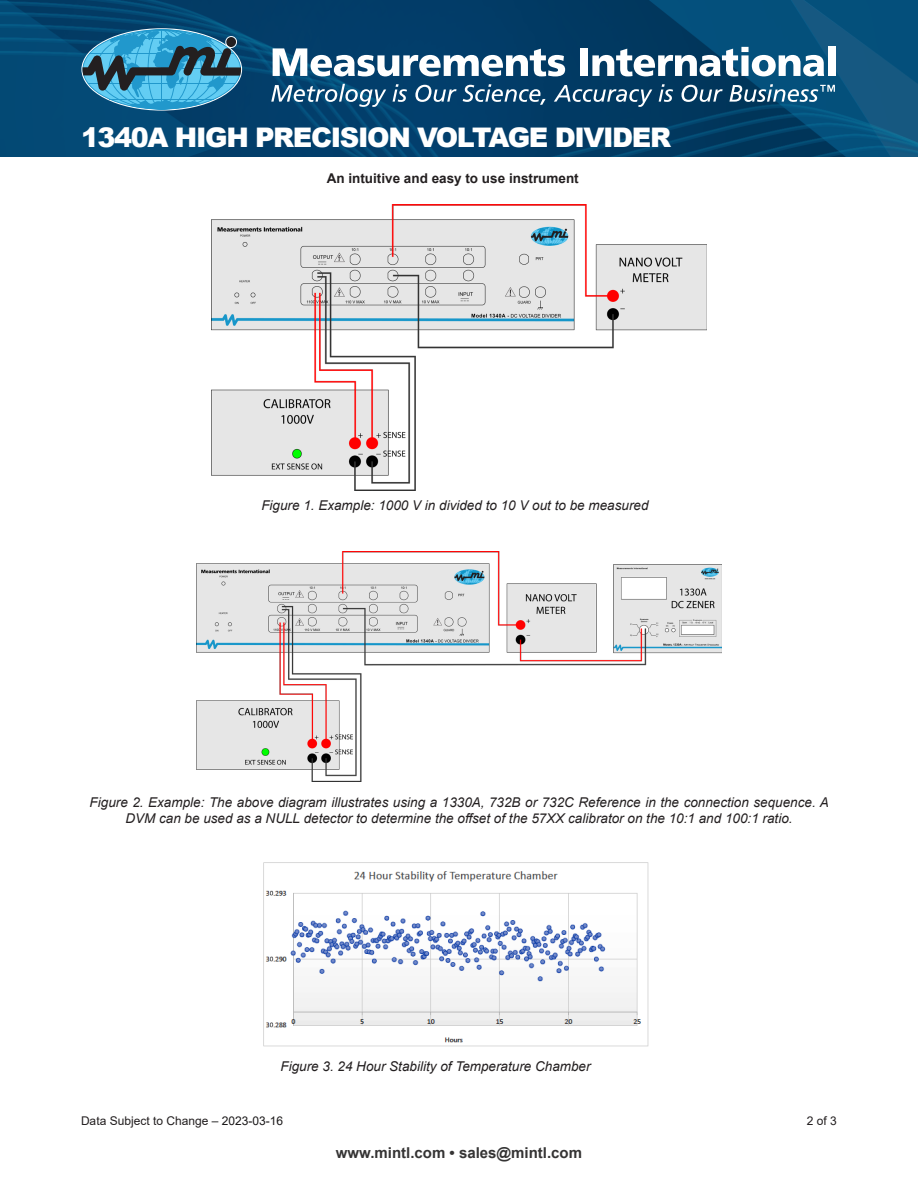
<style>
.page{position:relative;width:918px;height:1188px;background:#fff}
.page>*{position:absolute;margin:0;border:0;box-sizing:border-box;transform-origin:0 0}
.t1{font:900 27px "Arial";letter-spacing:-.05em;color:#fff}
.t2{font:700 15px "Arial";color:#353434}
.t3{font:italic 13.5px/16.2px "Arial";color:#231f20;text-align:center}
.t4{font:700 13.5px "Arial";color:#231f20}
.t5{font:12px "Arial";color:#231f20}
.s1{color:#191718}
</style>
<div class="page">
<svg style="left:0;top:0;width:918px;height:157px;background:#03436e"></svg>
<svg style="left:82px;top:29px;width:159px;height:81px;background:#3683a6"></svg>
<svg style="left:273px;top:48px;width:292px;height:28px"></svg>
<div style="left:581px;top:48px;width:7px;height:28px;background:#fff"></div>
<svg style="left:592px;top:47px;width:232px;height:29px"></svg>
<div style="left:828px;top:46px;width:7px;height:30px;background:#fff"></div>
<svg style="left:271px;top:84px;width:115px;height:23px;background:#407193"></svg>
<svg style="left:393px;top:84px;width:14px;height:18px"></svg>
<svg style="left:415px;top:85px;width:42px;height:17px"></svg>
<svg style="left:463px;top:84px;width:83px;height:21px;background:#3d6a8b"></svg>
<svg style="left:554px;top:85px;width:98px;height:22px;background:#376484"></svg>
<svg style="left:659px;top:84px;width:14px;height:18px"></svg>
<svg style="left:682px;top:85px;width:41px;height:17px"></svg>
<svg style="left:729px;top:84px;width:106px;height:18px"></svg>
<img style="left:197px;top:551px;width:524px;height:230px">
<img style="left:211px;top:205px;width:496px;height:285px">
<img style="left:263px;top:862px;width:385px;height:184px">
<p class="t1" style="left:81px;top:118px;width:592px">1340A HIGH PRECISION VOLTAGE DIVIDER</p>
<p class="t4" style="left:327px;top:169px;width:254px">An intuitive and easy to use instrument</p>
<p class="t3" style="left:261px;top:497px;width:389px">Figure 1. Example: 1000 V in divided to 10 V out to be measured</p>
<p class="t3" style="left:90px;top:794px;width:741px">Figure 2. Example: The above diagram illustrates using a 1330A, 732B or 732C Reference in the connection sequence. A<br>DVM can be used as a NULL detector to determine the offset of the 57XX calibrator on the 10:1 and 100:1 ratio.</p>
<p class="t3" style="left:281px;top:1059px;width:312px">Figure 3. 24 Hour Stability of Temperature Chamber</p>
<p class="t5" style="left:81px;top:1112px;width:204px">Data Subject to Change <span class="s1">– 2023-03-16</span></p>
<p class="t5" style="left:807px;top:1112px;width:32px">2 of 3</p>
<p class="t2" style="left:336px;top:1142px;width:248px">www.mintl.com • sales@mintl.com</p>
</div>
